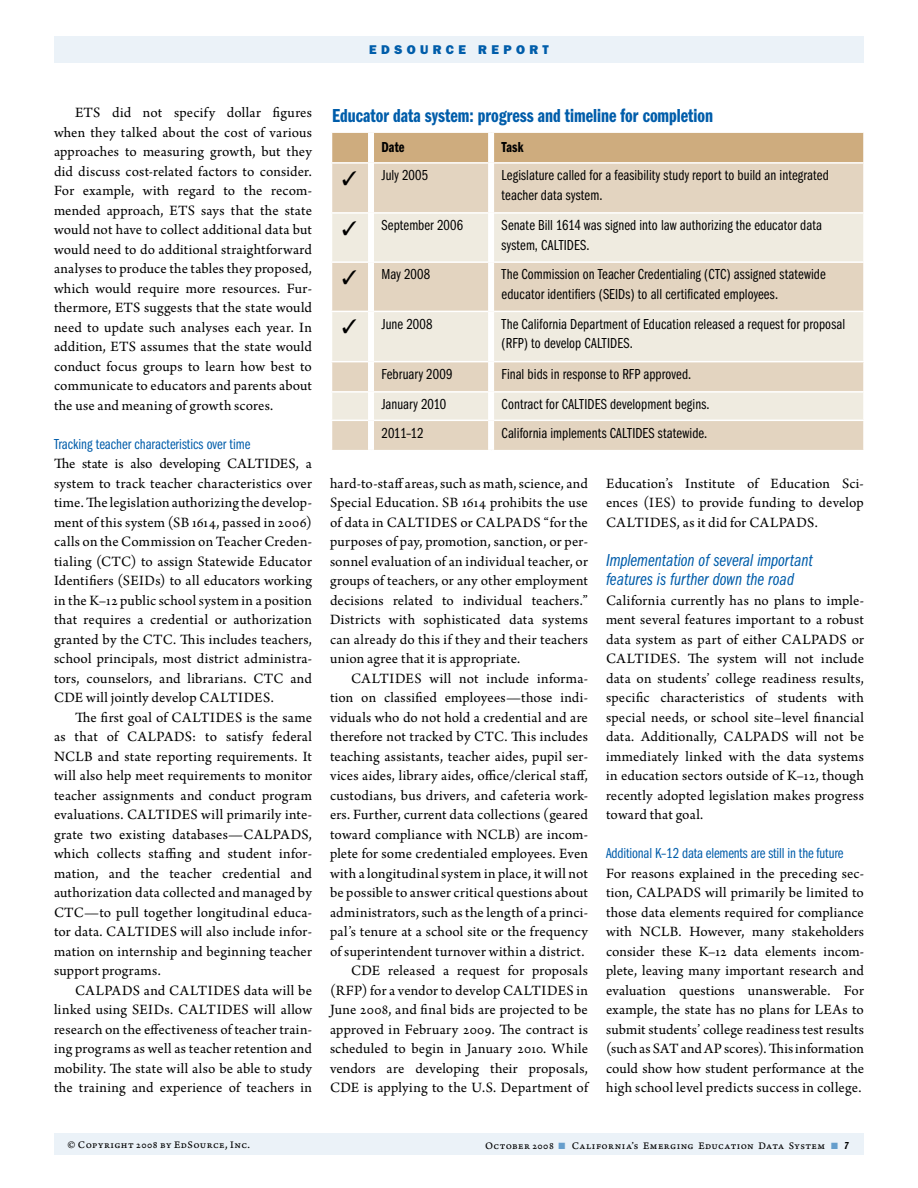
<style>
.page{position:relative;width:918px;height:1188px;background:#fff}
.page>*{position:absolute;margin:0;border:0;box-sizing:border-box;transform-origin:0 0}
.t1{font:19.5px "Franklin Gothic Demi Cmpr";color:#005daa}
.t2{font:18px/19.5px "Franklin Gothic Book Cmpr Ital";color:#005daa}
.t3{font:15px/19.5px "Arno Pro";letter-spacing:.01em;color:#000;text-align:justify}
.t4{font:15px/19.5px "Franklin Gothic Book Cmpr";letter-spacing:.01em;color:#000}
.t5{font:15px "Franklin Gothic Book Cmpr";letter-spacing:-.01em;color:#005daa}
.t6{font:15px "Franklin Gothic Demi Cmpr";letter-spacing:.005em;color:#000}
.t7{font:800 12.75px "Franklin Gothic";letter-spacing:.34em;color:#005daa}
.t8{font:10.5px "Arno Pro Caption";letter-spacing:.04em;color:#000}
.s1{color:#669ecc}
</style>
<div class="page">
<div style="left:54px;top:36px;width:810px;height:27px;background:#ebf2f8"></div>
<div style="left:54px;top:1134px;width:810px;height:21px;background:#ebf2f8"></div>
<div style="left:332px;top:164px;width:531px;height:286px;background:#e3d4c0"></div>
<svg style="left:332px;top:214px;width:531px;height:206px;background:#eae2d4"></svg>
<div style="left:332px;top:132px;width:531px;height:30px;background:#ceac7e"></div>
<hr style="left:371px;top:131px;width:120px;height:2px;background:#fff">
<hr style="left:491px;top:131px;width:374px;height:2px;background:#fff">
<hr style="left:331px;top:212px;width:37px;height:2px;background:#fff">
<hr style="left:374px;top:212px;width:114px;height:2px;background:#fff">
<hr style="left:494px;top:212px;width:371px;height:2px;background:#fff">
<hr style="left:331px;top:261px;width:37px;height:2px;background:#fff">
<hr style="left:374px;top:261px;width:114px;height:2px;background:#fff">
<hr style="left:494px;top:261px;width:371px;height:2px;background:#fff">
<hr style="left:331px;top:311px;width:37px;height:1px;background:#fff">
<hr style="left:374px;top:311px;width:114px;height:1px;background:#fff">
<hr style="left:494px;top:311px;width:371px;height:1px;background:#fff">
<hr style="left:331px;top:361px;width:37px;height:1px;background:#fff">
<hr style="left:374px;top:361px;width:114px;height:1px;background:#fff">
<hr style="left:494px;top:361px;width:371px;height:1px;background:#fff">
<hr style="left:331px;top:391px;width:37px;height:2px;background:#fff">
<hr style="left:374px;top:391px;width:114px;height:2px;background:#fff">
<hr style="left:494px;top:391px;width:371px;height:2px;background:#fff">
<hr style="left:331px;top:420px;width:37px;height:1px;background:#fff">
<hr style="left:374px;top:420px;width:114px;height:1px;background:#fff">
<hr style="left:494px;top:420px;width:371px;height:1px;background:#fff">
<div style="left:368px;top:133px;width:6px;height:30px;background:#fff"></div>
<div style="left:488px;top:133px;width:6px;height:30px;background:#fff"></div>
<div style="left:368px;top:163px;width:6px;height:50px;background:#fff"></div>
<div style="left:488px;top:163px;width:6px;height:50px;background:#fff"></div>
<div style="left:368px;top:213px;width:6px;height:49px;background:#fff"></div>
<div style="left:488px;top:213px;width:6px;height:49px;background:#fff"></div>
<div style="left:368px;top:262px;width:6px;height:49px;background:#fff"></div>
<div style="left:488px;top:262px;width:6px;height:49px;background:#fff"></div>
<div style="left:368px;top:311px;width:6px;height:51px;background:#fff"></div>
<div style="left:488px;top:311px;width:6px;height:51px;background:#fff"></div>
<div style="left:368px;top:362px;width:6px;height:30px;background:#fff"></div>
<div style="left:488px;top:362px;width:6px;height:30px;background:#fff"></div>
<div style="left:368px;top:392px;width:6px;height:28px;background:#fff"></div>
<div style="left:488px;top:392px;width:6px;height:28px;background:#fff"></div>
<div style="left:368px;top:420px;width:6px;height:30px;background:#fff"></div>
<div style="left:488px;top:420px;width:6px;height:30px;background:#fff"></div>
<p class="t7" style="left:369px;top:42px;width:76px">EDSOURCE</p>
<p class="t7" style="left:478px;top:42px;width:26px">R EPORT</p>
<p class="t3" style="left:54px;top:104px;width:260px;text-indent:21px">ETS did not specify dollar figures when they talked about the cost of various approaches to measuring growth, but they did discuss cost-related factors to consider.<br>For example, with regard to the recom&shy;mended approach, ETS says that the state would not have to collect additional data but would need to do additional straightforward analyses to produce the tables they proposed, which would require more resources. Fur&shy;thermore, ETS suggests that the state would need to update such analyses each year. In addition, ETS assumes that the state would conduct focus groups to learn how best to communicate to educators and parents about the use and meaning of growth scores.</p>
<p class="t5" style="left:54px;top:435px;width:198px">Tracking teacher characteristics over time</p>
<p class="t3" style="left:54px;top:455px;width:260px">The state is also developing CALTIDES, a system to track teacher characteristics over time. The legislation authorizing the develop&shy;ment of this system (SB 1614, passed in 2006) calls on the Commission on Teacher Creden&shy;tialing (CTC) to assign Statewide Educator Identifiers (SEIDs) to all educators working in the K–12 public school system in a position that requires a credential or authorization granted by the CTC. This includes teachers, school principals, most district administra&shy;tors, counselors, and librarians. CTC and CDE will jointly develop CALTIDES.</p>
<p class="t3" style="left:54px;top:708px;width:260px;text-indent:21px">The first goal of CALTIDES is the same as that of CALPADS: to satisfy federal NCLB and state reporting requirements. It will also help meet requirements to monitor teacher assignments and conduct program evaluations. CALTIDES will primarily inte&shy;grate two existing databases—CALPADS, which collects staffing and student infor&shy;mation, and the teacher credential and authorization data collected and managed by CTC—to pull together longitudinal educa&shy;tor data. CALTIDES will also include infor&shy;mation on internship and beginning teacher support programs.</p>
<p class="t3" style="left:54px;top:981px;width:260px;text-indent:21px">CALPADS and CALTIDES data will be linked using SEIDs. CALTIDES will allow research on the effectiveness of teacher train&shy;ing programs as well as teacher retention and mobility. The state will also be able to study the training and experience of teachers in</p>
<h1 class="t1" style="left:332px;top:104px;width:382px">Educator data system: progress and timeline for completion</h1>
<p class="t6" style="left:382px;top:139px;width:25px">Date</p>
<p class="t6" style="left:502px;top:139px;width:24px">Task</p>
<p class="t4" style="left:342px;top:166px;width:88px">✓ July 2005</p>
<p class="t4" style="left:502px;top:166px;width:329px">Legislature called for a feasibility study report to build an integrated teacher data system.</p>
<p class="t4" style="left:342px;top:216px;width:123px">✓ September 2006</p>
<p class="t4" style="left:502px;top:216px;width:322px">Senate Bill 1614 was signed into law authorizing the educator data system, CALTIDES.</p>
<p class="t4" style="left:342px;top:265px;width:90px">✓ May 2008</p>
<p class="t4" style="left:502px;top:265px;width:326px">The Commission on Teacher Credentialing (CTC) assigned statewide educator identifiers (SEIDs) to all certificated employees.</p>
<p class="t4" style="left:342px;top:314px;width:92px">✓ June 2008</p>
<p class="t4" style="left:502px;top:314px;width:345px">The California Department of Education released a request for proposal (RFP) to develop CALTIDES.</p>
<p class="t4" style="left:382px;top:364px;width:72px">February 2009</p>
<p class="t4" style="left:502px;top:364px;width:191px">Final bids in response to RFP approved.</p>
<p class="t4" style="left:382px;top:395px;width:66px">January 2010</p>
<p class="t4" style="left:502px;top:395px;width:209px">Contract for CALTIDES development begins.</p>
<p class="t4" style="left:382px;top:423px;width:43px">2011–12</p>
<p class="t4" style="left:502px;top:423px;width:207px">California implements CALTIDES statewide.</p>
<p class="t3" style="left:330px;top:474px;width:259px">hard-to-staff areas, such as math, science, and Special Education. SB 1614 prohibits the use of data in CALTIDES or CALPADS “for the purposes of pay, promotion, sanction, or per&shy;sonnel evaluation of an individual teacher, or groups of teachers, or any other employment decisions related to individual teachers.” Districts with sophisticated data systems can already do this if they and their teachers union agree that it is appropriate.</p>
<p class="t3" style="left:330px;top:669px;width:259px;text-align:right">CALTIDES will not include informa&shy;tion on classified employees—those indi&shy;viduals who do not hold a credential and are therefore not tracked by CTC. This includes teaching assistants, teacher aides, pupil ser&shy;vices aides, library aides, office/clerical staff, custodians, bus drivers, and cafeteria work&shy;ers. Further, current data collections (geared toward compliance with NCLB) are incom&shy;plete for some credentialed employees. Even with a longitudinal system in place, it will not be possible to answer critical questions about administrators, such as the length of a princi&shy;pal’s tenure at a school site or the frequency of superintendent turnover within a district.<br>CDE released a request for proposals (RFP) for a vendor to develop CALTIDES in June 2008, and final bids are projected to be approved in February 2009. The contract is scheduled to begin in January 2010. While vendors are developing their proposals, CDE is applying to the U.S. Department of</p>
<p class="t3" style="left:606px;top:474px;width:259px">Education’s Institute of Education Sci&shy;ences (IES) to provide funding to develop CALTIDES, as it did for CALPADS.</p>
<p class="t2" style="left:606px;top:550px;width:208px">Implementation of several important features is further down the road</p>
<p class="t3" style="left:606px;top:591px;width:260px">California currently has no plans to imple&shy;ment several features important to a robust data system as part of either CALPADS or CALTIDES. The system will not include data on students’ college readiness results, specific characteristics of students with special needs, or school site–level financial data. Additionally, CALPADS will not be immediately linked with the data systems in education sectors outside of K–12, though recently adopted legislation makes progress toward that goal.</p>
<p class="t5" style="left:606px;top:845px;width:239px">Additional K–12 data elements are still in the future</p>
<p class="t3" style="left:606px;top:864px;width:260px">For reasons explained in the preceding sec&shy;tion, CALPADS will primarily be limited to those data elements required for compliance with NCLB. However, many stakeholders consider these K–12 data elements incom&shy;plete, leaving many important research and evaluation questions unanswerable. For example, the state has no plans for LEAs to submit students’ college readiness test results (such as SAT and AP scores). This information could show how student performance at the high school level predicts success in college.</p>
<p class="t8" style="left:68px;top:1139px;width:184px">© Copyright 2008 by EdSource, Inc.</p>
<p class="t8" style="left:485px;top:1139px;width:350px">October 2008 <span class="s1">■</span> California’s Emerging Education Data System <span class="s1">■</span></p>
</div>
